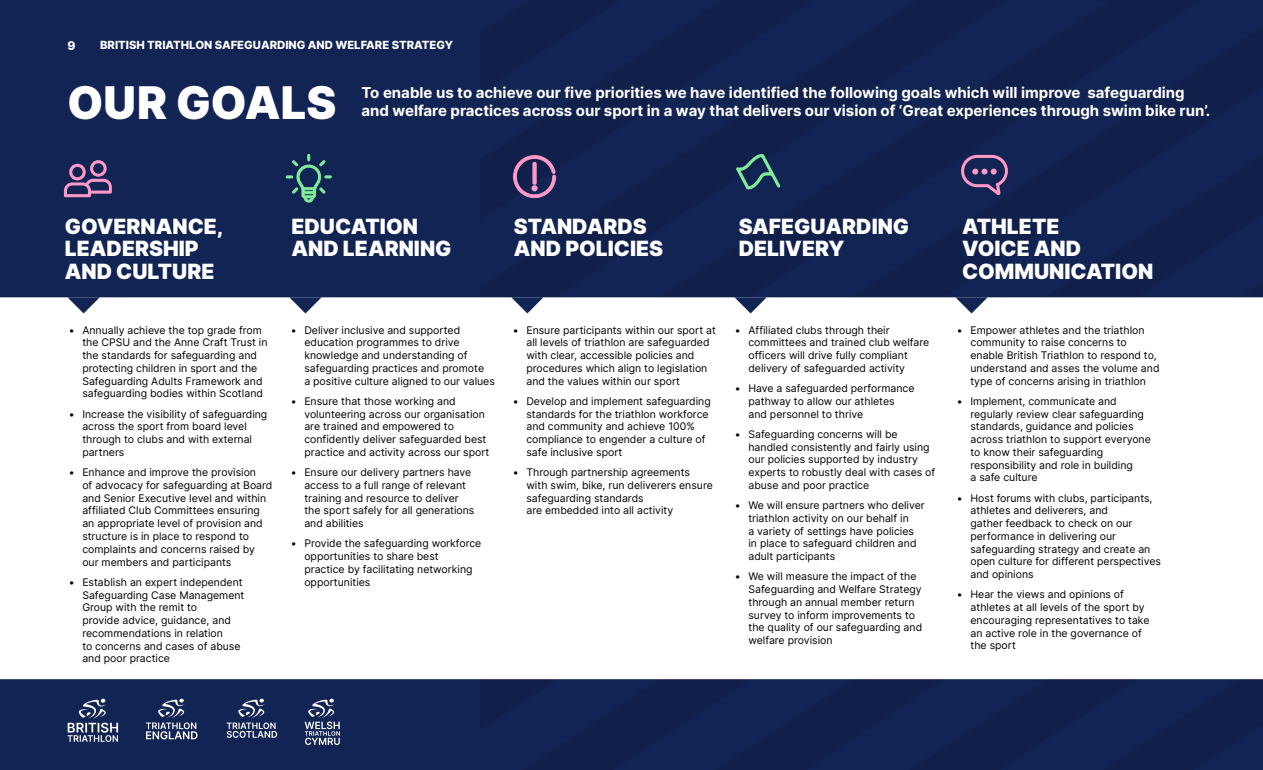
<style>
.page{position:relative;width:1263px;height:770px;background:#122454}
.page>*{position:absolute;margin:0;border:0;box-sizing:border-box;transform-origin:0 0}
.t1{font:900 45px "Inter";letter-spacing:.005em;color:#fff}
.t2{font:900 21px/22.5px "Inter";color:#fff}
.t3{font:700 15px/18px "Inter";color:#fff}
.t4{font:800 12px "Inter";color:#fff}
.t5{font:800 11.25px "Inter";color:#fff}
.t6{font:10.5px/12.8px "Inter";color:#000}
</style>
<div class="page">
<svg style="left:146px;top:698px;width:52px;height:41px"></svg>
<svg style="left:227px;top:698px;width:50px;height:39px"></svg>
<div style="left:0;top:297px;width:1263px;height:382px;background:#fff"></div>
<svg style="left:286px;top:154px;width:46px;height:49px"></svg>
<svg style="left:961px;top:155px;width:47px;height:40px"></svg>
<svg style="left:64px;top:160px;width:48px;height:37px"></svg>
<svg style="left:513px;top:155px;width:43px;height:43px"></svg>
<svg style="left:736px;top:154px;width:45px;height:36px"></svg>
<svg style="left:68px;top:297px;width:32px;height:16px"></svg>
<svg style="left:289px;top:297px;width:33px;height:16px"></svg>
<svg style="left:511px;top:297px;width:32px;height:16px"></svg>
<svg style="left:735px;top:297px;width:32px;height:16px"></svg>
<svg style="left:955px;top:297px;width:33px;height:16px"></svg>
<svg style="left:305px;top:698px;width:35px;height:47px"></svg>
<svg style="left:68px;top:698px;width:50px;height:43px"></svg>
<p class="t4" style="left:68px;top:37px;width:10px">9</p>
<p class="t5" style="left:100px;top:37px;width:354px">BRITISH TRIATHLON SAFEGUARDING AND WELFARE STRATEGY</p>
<h1 class="t1" style="left:68px;top:70px;width:271px">OUR GOALS</h1>
<h3 class="t3" style="left:362px;top:83px;width:850px">To enable us to achieve our five priorities we have identified the following goals which will improve safeguarding and welfare practices across our sport in a way that delivers our vision of ‘Great experiences through swim bike run’.</h3>
<h2 class="t2" style="left:65px;top:214px;width:160px">GOVERNANCE,<br>LEADERSHIP<br>AND CULTURE</h2>
<h2 class="t2" style="left:292px;top:214px;width:161px">EDUCATION<br>AND LEARNING</h2>
<h2 class="t2" style="left:514px;top:214px;width:151px">STANDARDS<br>AND POLICIES</h2>
<h2 class="t2" style="left:739px;top:214px;width:172px">SAFEGUARDING<br>DELIVERY</h2>
<h2 class="t2" style="left:962px;top:214px;width:193px">ATHLETE<br>VOICE AND<br>COMMUNICATION</h2>
<p class="t6" style="left:82px;top:323px;width:187px;text-indent:-14px">• Annually achieve the top grade from the CPSU and the Anne Craft Trust in the standards for safeguarding and protecting children in sport and the Safeguarding Adults Framework and safeguarding bodies within Scotland</p>
<p class="t6" style="left:82px;top:407px;width:187px;text-indent:-14px">• Increase the visibility of safeguarding across the sport from board level through to clubs and with external partners</p>
<p class="t6" style="left:82px;top:465px;width:192px;text-indent:-14px">• Enhance and improve the provision<br>of advocacy for safeguarding at Board and Senior Executive level and within affiliated Club Committees ensuring an appropriate level of provision and structure is in place to respond to complaints and concerns raised by our members and participants</p>
<p class="t6" style="left:82px;top:575px;width:164px;text-indent:-14px">• Establish an expert independent<br>Safeguarding Case Management<br>Group with the remit to<br>provide advice, guidance, and recommendations in relation<br>to concerns and cases of abuse and poor practice</p>
<p class="t6" style="left:304px;top:323px;width:192px;text-indent:-14px">• Deliver inclusive and supported education programmes to drive knowledge and understanding of safeguarding practices and promote<br>a positive culture aligned to our values</p>
<p class="t6" style="left:304px;top:394px;width:187px;text-indent:-14px">• Ensure that those working and volunteering across our organisation are trained and empowered to confidently deliver safeguarded best practice and activity across our sport</p>
<p class="t6" style="left:304px;top:465px;width:172px;text-indent:-14px">• Ensure our delivery partners have access to a full range of relevant training and resource to deliver the sport safely for all generations and abilities</p>
<p class="t6" style="left:304px;top:537px;width:179px;text-indent:-14px">• Provide the safeguarding workforce opportunities to share best practice by facilitating networking opportunities</p>
<p class="t6" style="left:526px;top:323px;width:191px;text-indent:-14px">• Ensure participants within our sport at all levels of triathlon are safeguarded with clear, accessible policies and procedures which align to legislation and the values within our sport</p>
<p class="t6" style="left:526px;top:394px;width:186px;text-indent:-14px">• Develop and implement safeguarding standards for the triathlon workforce and community and achieve 100% compliance to engender a culture of safe inclusive sport</p>
<p class="t6" style="left:526px;top:465px;width:188px;text-indent:-14px">• Through partnership agreements with swim, bike, run deliverers ensure safeguarding standards<br>are embedded into all activity</p>
<p class="t6" style="left:748px;top:323px;width:182px;text-indent:-14px">• Affiliated clubs through their committees and trained club welfare officers will drive fully compliant delivery of safeguarded activity</p>
<p class="t6" style="left:748px;top:381px;width:168px;text-indent:-14px">• Have a safeguarded performance pathway to allow our athletes and personnel to thrive</p>
<p class="t6" style="left:748px;top:427px;width:188px;text-indent:-14px">• Safeguarding concerns will be handled consistently and fairly using our policies supported by industry experts to robustly deal with cases of abuse and poor practice</p>
<p class="t6" style="left:748px;top:498px;width:178px;text-indent:-14px">• We will ensure partners who deliver triathlon activity on our behalf in<br>a variety of settings have policies in place to safeguard children and adult participants</p>
<p class="t6" style="left:748px;top:570px;width:175px;text-indent:-14px">• We will measure the impact of the<br>Safeguarding and Welfare Strategy through an annual member return survey to inform improvements to the quality of our safeguarding and welfare provision</p>
<p class="t6" style="left:970px;top:323px;width:191px;text-indent:-14px">• Empower athletes and the triathlon community to raise concerns to enable British Triathlon to respond to, understand and asses the volume and type of concerns arising in triathlon</p>
<p class="t6" style="left:970px;top:394px;width:182px;text-indent:-14px">• Implement, communicate and regularly review clear safeguarding standards, guidance and policies across triathlon to support everyone to know their safeguarding responsibility and role in building<br>a safe culture</p>
<p class="t6" style="left:970px;top:491px;width:192px;text-indent:-14px">• Host forums with clubs, participants, athletes and deliverers, and<br>gather feedback to check on our performance in delivering our safeguarding strategy and create an open culture for different perspectives and opinions</p>
<p class="t6" style="left:970px;top:588px;width:181px;text-indent:-14px">• Hear the views and opinions of athletes at all levels of the sport by encouraging representatives to take an active role in the governance of the sport</p>
</div>
